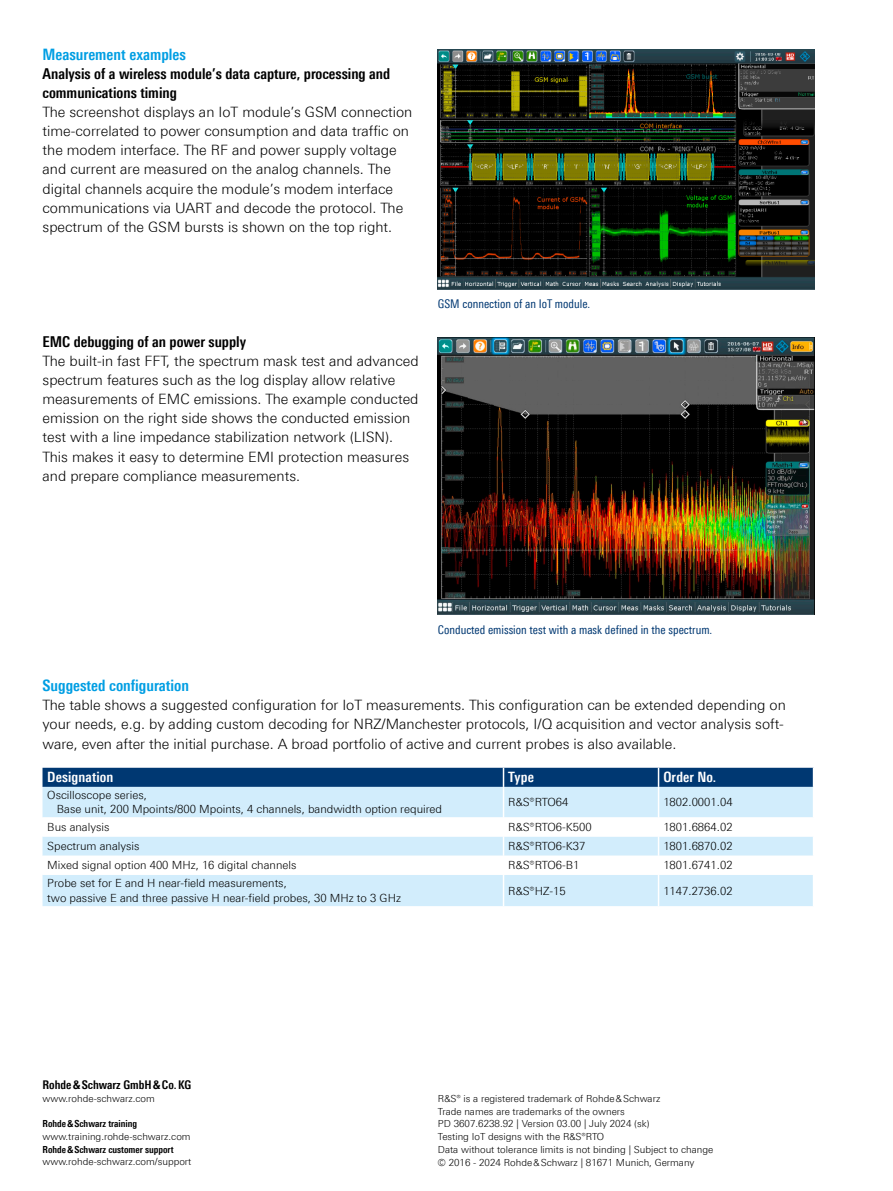
<style>
.page{position:relative;width:893px;height:1191px;background:#fff}
.page>*{position:absolute;margin:0;border:0;box-sizing:border-box;transform-origin:0 0}
.Absatzfett_cyan{font:700 condensed 15.75px "Linotype Universfor RS";color:#009ee3}
.Absatzfett_schwarz_ohne_Abstand{font:700 condensed 15px/19.2px "Linotype Universfor RS";color:#000}
.Absatzfett_schwarz{font:700 condensed 15px "Linotype Universfor RS";color:#000}
.Haupttext_ohne_Abstand{font:300 14.25px/19.2px "Linotype Universfor RS";color:#000}
.Tabellenueberschrift{font:700 condensed 14.25px "Linotype Universfor RS";letter-spacing:.01em;color:#fff}
.Bildunterschrift{font:condensed 12px "Linotype Universfor RS";color:#003872}
.t1{font:700 condensed 12px "Linotype Universfor RS";color:#000}
.Tabelletext{font:300 11.25px "Linotype Universfor RS";color:#000}
.Tabelletext_2mm{font:300 11.25px "Linotype Universfor RS";color:#000}
.t2{font:300 9.75px/12.8px "Linotype Universfor RS";color:#000}
.t3{font:700 condensed 9.75px "Linotype Universfor RS";color:#000}
</style>
<div class="page">
<img style="left:438px;top:337px;width:376px;height:277px">
<img style="left:438px;top:50px;width:376px;height:239px">
<div style="left:43px;top:787px;width:770px;height:119px;background:#d2edfc"></div>
<svg style="left:43px;top:817px;width:770px;height:58px"></svg>
<hr style="left:503px;top:787px;width:1px;height:30px;background:#fff">
<hr style="left:658px;top:787px;width:1px;height:30px;background:#fff">
<svg style="left:503px;top:817px;width:1px;height:58px"></svg>
<svg style="left:658px;top:817px;width:1px;height:58px"></svg>
<hr style="left:503px;top:875px;width:1px;height:31px;background:#fff">
<hr style="left:658px;top:875px;width:1px;height:31px;background:#fff">
<svg style="left:43px;top:767px;width:771px;height:20px;background:#0c4279"></svg>
<p class="Absatzfett_cyan" style="left:43px;top:45px;width:145px">Measurement examples</p>
<p class="Absatzfett_schwarz_ohne_Abstand" style="left:43px;top:64px;width:349px">Analysis of a wireless module’s data capture, processing and communications timing</p>
<p class="Haupttext_ohne_Abstand" style="left:43px;top:102px;width:371px">The screenshot displays an IoT module’s GSM connection time-correlated to power consumption and data traffic on the modem interface. The RF and power supply voltage and current are measured on the analog channels. The digital channels acquire the module’s modem interface communications via UART and decode the protocol. The spectrum of the GSM bursts is shown on the top right.</p>
<p class="Absatzfett_schwarz" style="left:43px;top:332px;width:205px">EMC debugging of an power supply</p>
<p class="Haupttext_ohne_Abstand" style="left:43px;top:351px;width:378px">The built-in fast FFT, the spectrum mask test and advanced spectrum features such as the log display allow relative measurements of EMC emissions. The example conducted emission on the right side shows the conducted emission test with a line impedance stabilization network (LISN).<br>This makes it easy to determine EMI protection measures and prepare compliance measurements.</p>
<p class="Bildunterschrift" style="left:438px;top:297px;width:154px">GSM connection of an IoT module.</p>
<p class="Bildunterschrift" style="left:438px;top:622px;width:276px">Conducted emission test with a mask defined in the spectrum.</p>
<p class="Absatzfett_cyan" style="left:43px;top:676px;width:148px">Suggested configuration</p>
<p class="Haupttext_ohne_Abstand" style="left:43px;top:695px;width:745px">The table shows a suggested configuration for IoT measurements. This configuration can be extended depending on your needs, e.g. by adding custom decoding for NRZ/Manchester protocols, I/Q acquisition and vector analysis soft&shy;ware, even after the initial purchase. A broad portfolio of active and current probes is also available.</p>
<p class="Tabellenueberschrift" style="left:47px;top:769px;width:68px">Designation</p>
<p class="Tabellenueberschrift" style="left:508px;top:769px;width:27px">Type</p>
<p class="Tabellenueberschrift" style="left:663px;top:769px;width:54px">Order No.</p>
<p class="Tabelletext" style="left:47px;top:788px;width:101px">Oscilloscope series,</p>
<p class="Tabelletext_2mm" style="left:57px;top:802px;width:387px">Base unit, 200 Mpoints/800 Mpoints, 4 channels, bandwidth option required</p>
<p class="Tabelletext" style="left:508px;top:795px;width:62px">R&amp;S®RTO64</p>
<p class="Tabelletext" style="left:663px;top:795px;width:71px">1802.0001.04</p>
<p class="Tabelletext" style="left:47px;top:820px;width:64px">Bus analysis</p>
<p class="Tabelletext" style="left:508px;top:820px;width:85px">R&amp;S®RTO6-K500</p>
<p class="Tabelletext" style="left:663px;top:820px;width:71px">1801.6864.02</p>
<p class="Tabelletext" style="left:47px;top:839px;width:94px">Spectrum analysis</p>
<p class="Tabelletext" style="left:508px;top:839px;width:79px">R&amp;S®RTO6-K37</p>
<p class="Tabelletext" style="left:663px;top:839px;width:71px">1801.6870.02</p>
<p class="Tabelletext" style="left:47px;top:858px;width:251px">Mixed signal option 400 MHz, 16 digital channels</p>
<p class="Tabelletext" style="left:508px;top:858px;width:73px">R&amp;S®RTO6-B1</p>
<p class="Tabelletext" style="left:663px;top:858px;width:71px">1801.6741.02</p>
<p class="Tabelletext" style="left:47px;top:876px;width:241px">Probe set for E and H near-field measurements,</p>
<p class="Tabelletext" style="left:47px;top:891px;width:355px">two passive E and three passive H near-field probes, 30 MHz to 3 GHz</p>
<p class="Tabelletext" style="left:508px;top:884px;width:59px">R&amp;S®HZ-15</p>
<p class="Tabelletext" style="left:663px;top:884px;width:71px">1147.2736.02</p>
<p class="t1" style="left:43px;top:1078px;width:150px">Rohde&amp;Schwarz GmbH&amp;Co.KG</p>
<p class="t2" style="left:43px;top:1092px;width:114px">www.rohde-schwarz.com</p>
<p class="t3" style="left:43px;top:1118px;width:96px">Rohde&amp;Schwarz training</p>
<p class="t2" style="left:43px;top:1130px;width:150px">www.training.rohde-schwarz.com</p>
<p class="t3" style="left:43px;top:1143px;width:133px">Rohde&amp;Schwarz customer support</p>
<p class="t2" style="left:43px;top:1155px;width:150px">www.rohde-schwarz.com/support</p>
<p class="t2" style="left:438px;top:1092px;width:277px">R&amp;S® is a registered trademark of Rohde&amp;Schwarz<br>Trade names are trademarks of the owners<br>PD 3607.6238.92 | Version 03.00 | July 2024 (sk)<br>Testing IoT designs with the R&amp;S®RTO<br>Data without tolerance limits is not binding | Subject to change © 2016 - 2024 Rohde&amp;Schwarz | 81671 Munich, Germany</p>
</div>
